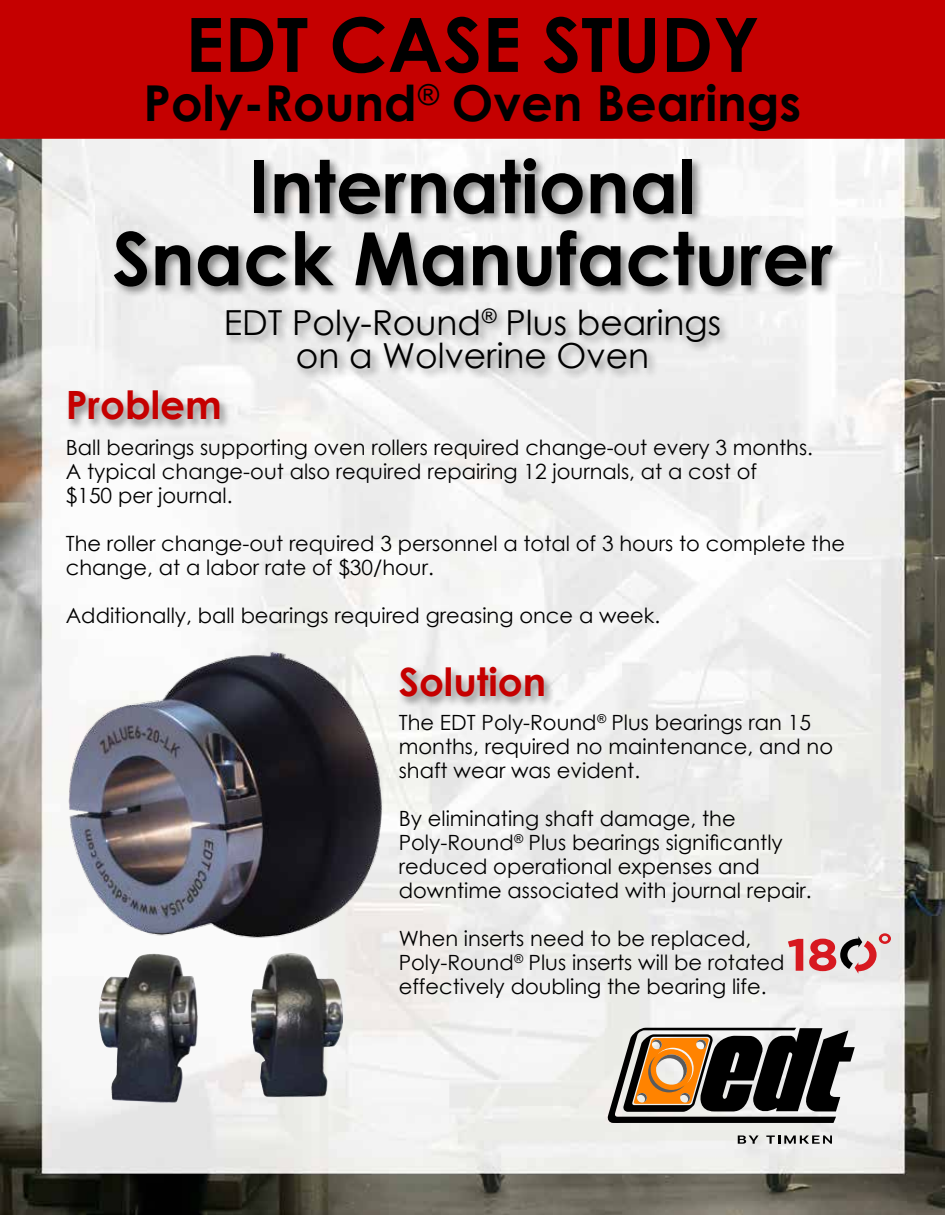
<style>
.page{position:relative;width:945px;height:1215px;background:#fff}
.page>*{position:absolute;margin:0;border:0;box-sizing:border-box;transform-origin:0 0}
.t1{font:700 75px "Century Gothic";color:#000}
.t2{font:700 73.5px/72px "Century Gothic";color:#000;text-align:center}
.t3{font:700 49.5px "Century Gothic";color:#000}
.t4{font:700 39px "Century Gothic";color:#c50000}
.t5{font:34.5px/33px "Century Gothic";color:#000;text-align:center}
.t6{font:21px/24px "Century Gothic";color:#000}
</style>
<div class="page">
<img style="left:0;top:139px;width:945px;height:1076px">
<div style="left:1px;top:1px;width:943px;height:137px;background:#c50000"></div>
<div style="left:0;top:0;width:945px;height:139px;border:2px solid #c50000"></div>
<div style="left:111px;top:155px;width:733px;height:143px;background:#000;opacity:.45"></div>
<div style="left:397px;top:665px;width:158px;height:44px;background:#000;opacity:.45"></div>
<img style="left:54px;top:639px;width:341px;height:321px">
<div style="left:223px;top:306px;width:508px;height:74px;background:#000;opacity:.45"></div>
<div style="left:66px;top:388px;width:166px;height:44px;background:#000;opacity:.45"></div>
<img style="left:251px;top:954px;width:87px;height:144px">
<svg style="left:788px;top:939px;width:15px;height:32px"></svg>
<svg style="left:809px;top:933px;width:82px;height:41px;background:#d09d9e"></svg>
<svg style="left:738px;top:1135px;width:21px;height:9px"></svg>
<svg style="left:766px;top:1135px;width:66px;height:9px"></svg>
<svg style="left:607px;top:1028px;width:248px;height:95px;background:#706355"></svg>
<h1 class="t1" style="left:185px;top:-12px;width:576px">EDT CASE STUDY</h1>
<h3 class="t3" style="left:144px;top:66px;width:659px">Poly-Round<sup>®</sup> Oven Bearings</h3>
<h2 class="t2" style="left:112px;top:147px;width:722px">International<br>Snack Manufacturer</h2>
<h3 class="t5" style="left:224px;top:305px;width:499px">EDT Poly-Round<sup>®</sup> Plus bearings on a Wolverine Oven</h3>
<h3 class="t4" style="left:66px;top:376px;width:157px">Problem</h3>
<p class="t6" style="left:66px;top:435px;width:749px">Ball bearings supporting oven rollers required change-out every 3 months.<br>A typical change-out also required repairing 12 journals, at a cost of<br>$150 per journal.</p>
<p class="t6" style="left:66px;top:531px;width:781px">The roller change-out required 3 personnel a total of 3 hours to complete the change, at a labor rate of $30/hour.</p>
<p class="t6" style="left:66px;top:603px;width:596px">Additionally, ball bearings required greasing once a week.</p>
<h3 class="t4" style="left:399px;top:653px;width:149px">Solution</h3>
<p class="t6" style="left:399px;top:710px;width:436px">The EDT Poly-Round<sup>®</sup> Plus bearings ran 15 months, required no maintenance, and no shaft wear was evident.</p>
<p class="t6" style="left:399px;top:806px;width:415px">By eliminating shaft damage, the Poly-Round<sup>®</sup> Plus bearings significantly reduced operational expenses and downtime associated with journal repair.</p>
<p class="t6" style="left:399px;top:926px;width:387px">When inserts need to be replaced,<br>Poly-Round<sup>®</sup> Plus inserts will be rotated effectively doubling the bearing life.</p>
</div>
